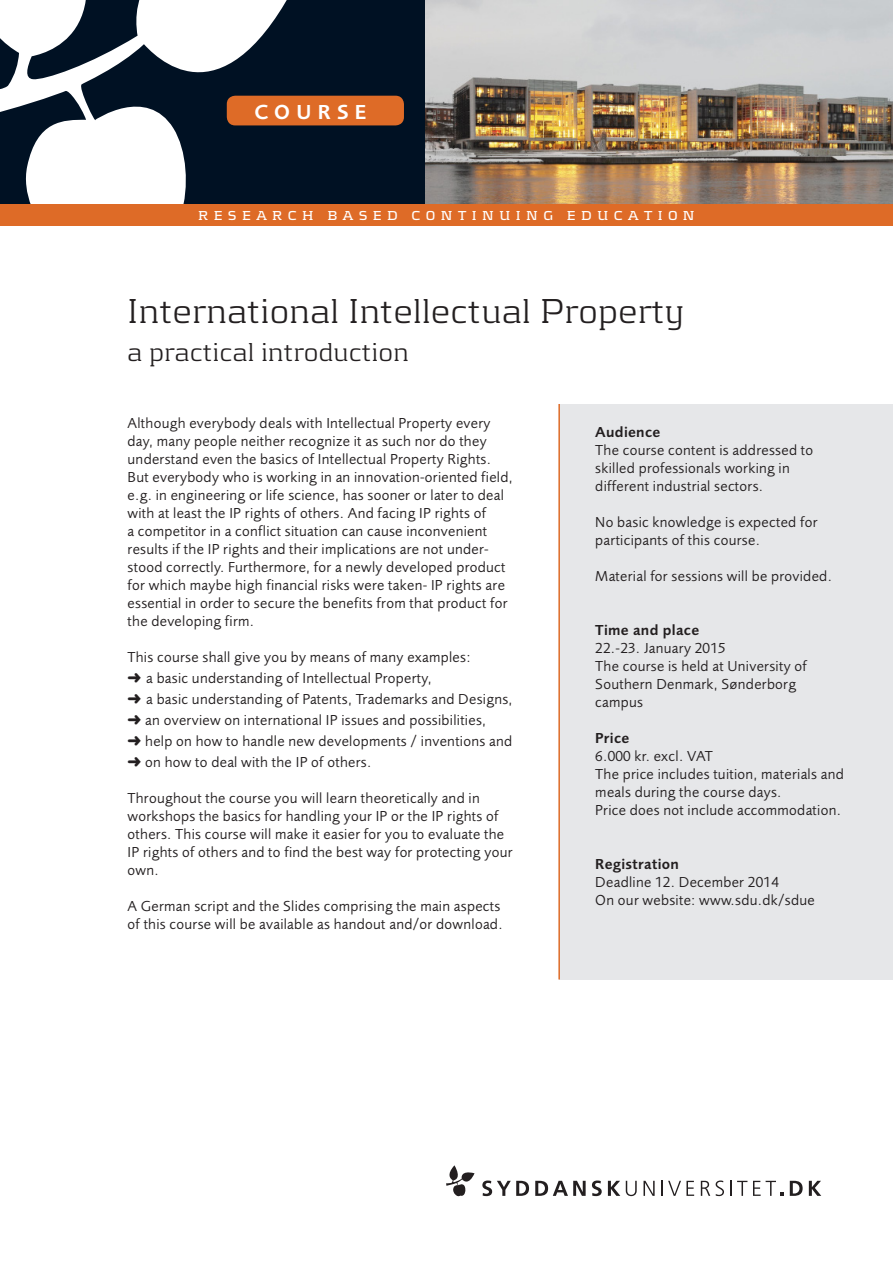
<style>
.page{position:relative;width:893px;height:1263px;background:#fff}
.page>*{position:absolute;margin:0;border:0;box-sizing:border-box;transform-origin:0 0}
._01_Underrubrik{font:300 36px "Kontrapunkt";letter-spacing:.02em;color:#231f20}
._01_Underrubrik-2{font:300 27px "Kontrapunkt";letter-spacing:.02em;color:#231f20}
._03_Master_i{font:600 21px "Foundry Sans";letter-spacing:.3em;color:#fff}
._05_Brødtxt{font:15px/18px "Foundry Sans";letter-spacing:.02em;color:#231f20}
._06_Mellemrubrik{font:15px/18px "Foundry Sans";letter-spacing:.02em;color:#231f20}
._06_Mellemrubrik-2{font:600 15px "Foundry Sans";letter-spacing:.02em;color:#231f20}
._02_Forskningsbasere{font:700 13.5px "Kontrapunkt";letter-spacing:.4em;color:#fff}
</style>
<div class="page">
<div style="left:0;top:0;width:893px;height:204px;background:#001123"></div>
<svg style="left:0;top:0;width:306px;height:204px"></svg>
<img style="left:425px;top:0;width:468px;height:204px">
<div style="left:559px;top:404px;width:334px;height:575px;background:#e6e7e9"></div>
<div style="left:227px;top:96px;width:177px;height:29px;background:#de6b27;border-radius:9px"></div>
<hr style="left:558px;top:404px;width:2px;height:575px;background:#de6b27">
<svg style="left:446px;top:1165px;width:29px;height:31px"></svg>
<svg style="left:482px;top:1180px;width:47px;height:16px"></svg>
<svg style="left:535px;top:1181px;width:51px;height:15px"></svg>
<svg style="left:592px;top:1180px;width:10px;height:16px"></svg>
<svg style="left:608px;top:1181px;width:12px;height:15px"></svg>
<svg style="left:626px;top:1181px;width:11px;height:15px"></svg>
<svg style="left:643px;top:1181px;width:12px;height:15px"></svg>
<svg style="left:661px;top:1181px;width:33px;height:15px"></svg>
<svg style="left:701px;top:1181px;width:9px;height:15px"></svg>
<svg style="left:716px;top:1180px;width:8px;height:16px"></svg>
<svg style="left:730px;top:1181px;width:17px;height:15px"></svg>
<svg style="left:753px;top:1181px;width:30px;height:15px"></svg>
<svg style="left:790px;top:1181px;width:13px;height:15px"></svg>
<svg style="left:809px;top:1181px;width:12px;height:15px"></svg>
<div style="left:0;top:204px;width:893px;height:21px;background:#de6b27"></div>
<p class="_03_Master_i" style="left:254px;top:100px;width:114px">COURSE</p>
<p class="_02_Forskningsbasere" style="left:198px;top:207px;width:498px">RESEARCH BASED CONTINUING EDUCATION</p>
<p class="_01_Underrubrik" style="left:128px;top:290px;width:558px">International Intellectual Property</p>
<p class="_01_Underrubrik-2" style="left:128px;top:336px;width:283px">a practical introduction</p>
<p class="_05_Brødtxt" style="left:128px;top:414px;width:387px">Although everybody deals with Intellectual Property every day, many people neither recognize it as such nor do they understand even the basics of Intellectual Property Rights.<br>But everybody who is working in an innovation-oriented field, e.g. in engineering or life science, has sooner or later to deal with at least the IP rights of others. And facing IP rights of<br>a competitor in a conflict situation can cause inconvenient results if the IP rights and their implications are not under&shy;stood correctly. Furthermore, for a newly developed product for which maybe high financial risks were taken- IP rights are essential in order to secure the benefits from that product for the developing firm.</p>
<p class="_05_Brødtxt" style="left:128px;top:648px;width:345px">This course shall give you by means of many examples:</p>
<p class="_05_Brødtxt" style="left:128px;top:669px;width:305px">➜ a basic understanding of Intellectual Property,</p>
<p class="_05_Brødtxt" style="left:128px;top:690px;width:386px">➜ a basic understanding of Patents, Trademarks and Designs,</p>
<p class="_05_Brødtxt" style="left:128px;top:711px;width:360px">➜ an overview on international IP issues and possibilities,</p>
<p class="_05_Brødtxt" style="left:128px;top:732px;width:386px">➜ help on how to handle new developments / inventions and</p>
<p class="_05_Brødtxt" style="left:128px;top:753px;width:245px">➜ on how to deal with the IP of others.</p>
<p class="_05_Brødtxt" style="left:128px;top:789px;width:386px">Throughout the course you will learn theoretically and in workshops the basics for handling your IP or the IP rights of others. This course will make it easier for you to evaluate the IP rights of others and to find the best way for protecting your own.</p>
<p class="_05_Brødtxt" style="left:128px;top:897px;width:376px">A German script and the Slides comprising the main aspects of this course will be available as handout and/or download.</p>
<p class="_06_Mellemrubrik-2" style="left:595px;top:423px;width:67px">Audience</p>
<p class="_06_Mellemrubrik" style="left:595px;top:441px;width:219px">The course content is addressed to</p>
<p class="_06_Mellemrubrik" style="left:595px;top:459px;width:196px">skilled professionals working in</p>
<p class="_06_Mellemrubrik" style="left:595px;top:477px;width:169px">different industrial sectors.</p>
<p class="_06_Mellemrubrik" style="left:595px;top:513px;width:224px">No basic knowledge is expected for participants of this course.</p>
<p class="_06_Mellemrubrik" style="left:595px;top:567px;width:238px">Material for sessions will be provided.</p>
<p class="_06_Mellemrubrik-2" style="left:595px;top:621px;width:105px">Time and place</p>
<p class="_06_Mellemrubrik" style="left:595px;top:639px;width:132px">22.-23. January 2015</p>
<p class="_06_Mellemrubrik" style="left:595px;top:657px;width:213px">The course is held at University of</p>
<p class="_06_Mellemrubrik" style="left:595px;top:675px;width:202px">Southern Denmark, Sønderborg</p>
<p class="_06_Mellemrubrik" style="left:595px;top:693px;width:49px">campus</p>
<p class="_06_Mellemrubrik-2" style="left:595px;top:729px;width:36px">Price</p>
<p class="_05_Brødtxt" style="left:595px;top:747px;width:119px">6.000 kr. excl. VAT</p>
<p class="_05_Brødtxt" style="left:595px;top:765px;width:250px">The price includes tuition, materials and meals during the course days.</p>
<p class="_05_Brødtxt" style="left:595px;top:801px;width:247px">Price does not include accommodation.</p>
<p class="_06_Mellemrubrik-2" style="left:595px;top:855px;width:85px">Registration</p>
<p class="_05_Brødtxt" style="left:595px;top:873px;width:185px">Deadline 12. December 2014</p>
<p class="_05_Brødtxt" style="left:595px;top:891px;width:221px">On our website: www.sdu.dk/sdue</p>
</div>
